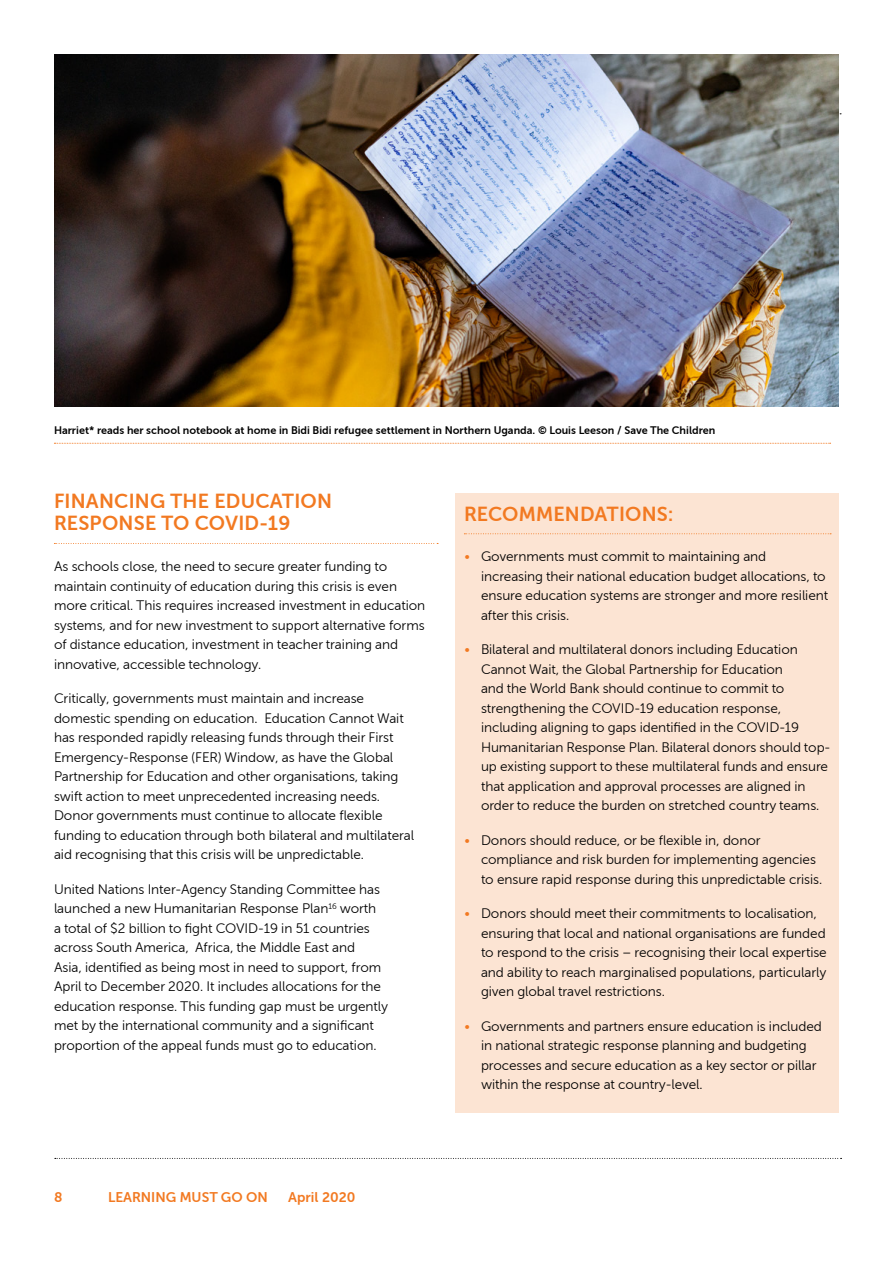
<style>
.page{position:relative;width:893px;height:1263px;background:#fff}
.page>*{position:absolute;margin:0;border:0;box-sizing:border-box;transform-origin:0 0}
.t1{font:19.5px/22.5px "Museo Sans Cyrl 700";letter-spacing:.01em;color:#f27921}
.t2{font:13.5px "Museo Sans Cyrl 700";color:#f27921}
.t3{font:13.2px/19.5px "Museo Sans Cyrl 300";letter-spacing:-.005em;color:#000}
.t4{font:10.5px "Museo Sans Cyrl 700";color:#000}
.s1{color:#f27921}
</style>
<div class="page">
<svg style="left:55px;top:1158px;width:787px;height:1px"></svg>
<svg style="left:54px;top:543px;width:384px;height:1px"></svg>
<div style="left:455px;top:493px;width:384px;height:620px;background:#fce4d3"></div>
<svg style="left:464px;top:533px;width:367px;height:1px"></svg>
<img style="left:54px;top:54px;width:784px;height:352px">
<svg style="left:54px;top:443px;width:777px;height:1px"></svg>
<p class="t4" style="left:54px;top:425px;width:663px">Harriet* reads her school notebook at home in Bidi Bidi refugee settlement in Northern Uganda. © Louis Leeson / Save The Children</p>
<h1 class="t1" style="left:54px;top:490px;width:280px">FINANCING THE EDUCATION<br>RESPONSE TO COVID-19</h1>
<p class="t3" style="left:54px;top:557px;width:373px">As schools close, the need to secure greater funding to maintain continuity of education during this crisis is even more critical. This requires increased investment in education systems, and for new investment to support alternative forms of distance education, investment in teacher training and innovative, accessible technology.</p>
<p class="t3" style="left:54px;top:689px;width:362px">Critically, governments must maintain and increase domestic spending on education. Education Cannot Wait has responded rapidly releasing funds through their First Emergency-Response (FER) Window, as have the Global Partnership for Education and other organisations, taking swift action to meet unprecedented increasing needs.<br>Donor governments must continue to allocate flexible funding to education through both bilateral and multilateral aid recognising that this crisis will be unpredictable.</p>
<p class="t3" style="left:54px;top:879px;width:336px">United Nations Inter-Agency Standing Committee has launched a new Humanitarian Response Plan<sup>16</sup> worth<br>a total of $2 billion to fight COVID-19 in 51 countries across South America, Africa, the Middle East and<br>Asia, identified as being most in need to support, from April to December 2020. It includes allocations for the education response. This funding gap must be urgently met by the international community and a significant proportion of the appeal funds must go to education.</p>
<p class="t2" style="left:54px;top:1190px;width:10px">8</p>
<p class="t2" style="left:108px;top:1190px;width:161px">LEARNING MUST GO ON</p>
<p class="t2" style="left:288px;top:1190px;width:69px">April 2020</p>
<h1 class="t1" style="left:464px;top:503px;width:211px">RECOMMENDATIONS:</h1>
<p class="t3" style="left:481px;top:547px;width:349px;text-indent:-17px"><span class="s1">•</span> Governments must commit to maintaining and increasing their national education budget allocations, to ensure education systems are stronger and more resilient after this crisis.</p>
<p class="t3" style="left:481px;top:640px;width:351px;text-indent:-17px"><span class="s1">•</span> Bilateral and multilateral donors including Education Cannot Wait, the Global Partnership for Education<br>and the World Bank should continue to commit to strengthening the COVID-19 education response, including aligning to gaps identified in the COVID-19<br>Humanitarian Response Plan. Bilateral donors should top&shy;up existing support to these multilateral funds and ensure that application and approval processes are aligned in order to reduce the burden on stretched country teams.</p>
<p class="t3" style="left:481px;top:831px;width:343px;text-indent:-17px"><span class="s1">•</span> Donors should reduce, or be flexible in, donor compliance and risk burden for implementing agencies to ensure rapid response during this unpredictable crisis.</p>
<p class="t3" style="left:481px;top:904px;width:347px;text-indent:-17px"><span class="s1">•</span> Donors should meet their commitments to localisation, ensuring that local and national organisations are funded to respond to the crisis – recognising their local expertise and ability to reach marginalised populations, particularly given global travel restrictions.</p>
<p class="t3" style="left:481px;top:1017px;width:342px;text-indent:-17px"><span class="s1">•</span> Governments and partners ensure education is included in national strategic response planning and budgeting processes and secure education as a key sector or pillar within the response at country-level.</p>
</div>
